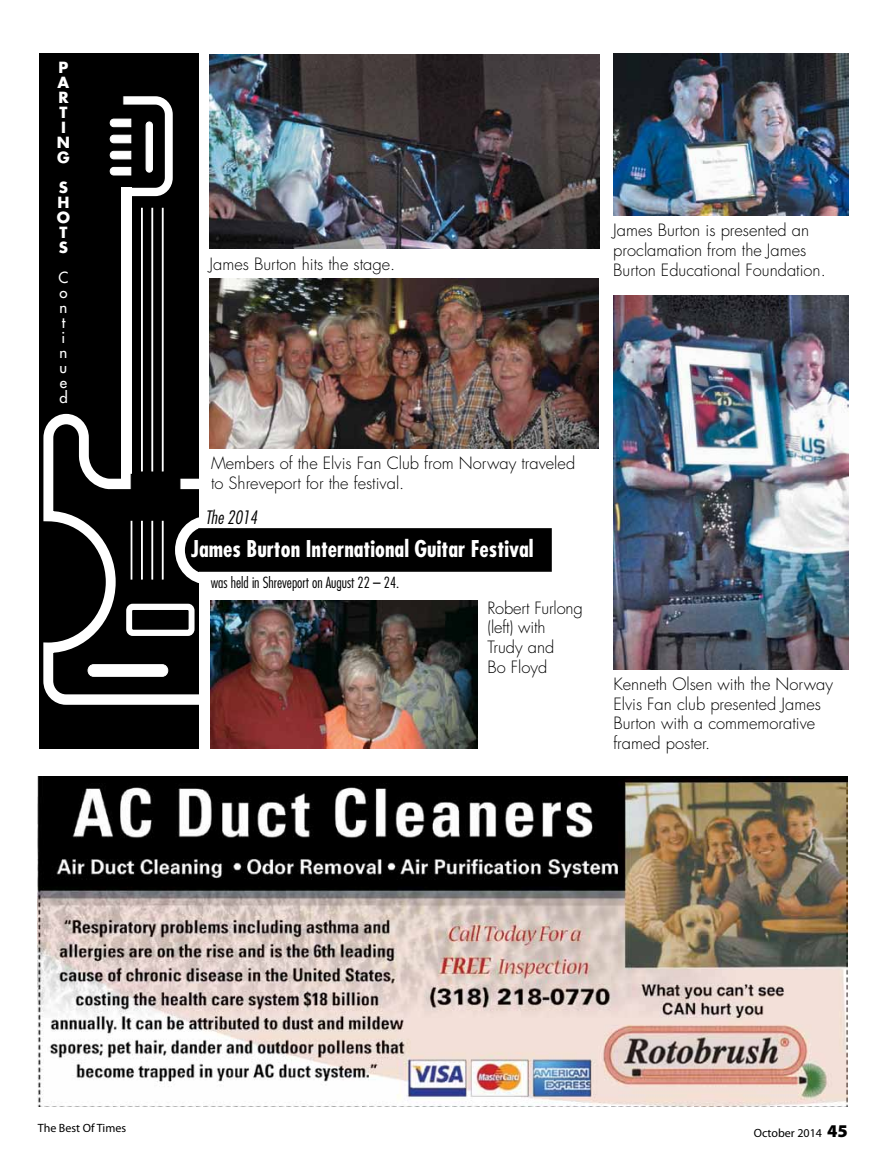
<style>
.page{position:relative;width:891px;height:1161px;background:#fff}
.page>*{position:absolute;margin:0;border:0;box-sizing:border-box;transform-origin:0 0}
.t1{font:700 condensed 22.5px "Futura Std";color:#fff}
.t2{font:italic 300 condensed 18px "Futura Std";color:#000}
.t3{font:300 16.5px/19.8px "Futura Std";color:#000}
.t4{font:300 condensed 15px "Futura Std";color:#000}
.t5{font:700 15px/15px "Futura Std";color:#fff}
.t6{font:500 15px/15px "Futura Std";color:#fff}
.t7{font:12px "Myriad Pro";color:#000}
.s1{font-weight:900;font-size:18px}
</style>
<div class="page">
<img style="left:38px;top:777px;width:809px;height:330px">
<img style="left:613px;top:53px;width:236px;height:162px">
<div style="left:39px;top:53px;width:160px;height:696px;background:#000"></div>
<div style="left:95px;top:71px;width:28px;height:130px;background:#000"></div>
<svg style="left:39px;top:409px;width:160px;height:301px"></svg>
<div style="left:121px;top:188px;width:10px;height:296px;background:#fff"></div>
<div style="left:141px;top:208px;width:2px;height:263px;background:#fff;border:1px solid #fff"></div>
<hr style="left:152px;top:208px;width:1px;height:263px;background:#fff">
<hr style="left:162px;top:208px;width:1px;height:263px;background:#fff">
<hr style="left:131px;top:521px;width:1px;height:58px;background:#fff">
<div style="left:141px;top:521px;width:2px;height:58px;background:#fff;border:1px solid #fff"></div>
<hr style="left:152px;top:521px;width:1px;height:58px;background:#fff">
<hr style="left:162px;top:521px;width:1px;height:58px;background:#fff">
<div style="left:126px;top:604px;width:69px;height:32px;border:6px solid #fff;border-radius:4px"></div>
<div style="left:88px;top:665px;width:80px;height:11px;background:#fff;border-radius:6px"></div>
<div style="left:88px;top:664px;width:80px;height:13px;border:1px solid #fff;border-radius:6px"></div>
<div style="left:131px;top:474px;width:49px;height:43px;background:#000"></div>
<svg style="left:101px;top:92px;width:76px;height:108px"></svg>
<img style="left:210px;top:54px;width:389px;height:194px">
<img style="left:613px;top:295px;width:236px;height:374px">
<img style="left:210px;top:279px;width:388px;height:169px">
<img style="left:211px;top:600px;width:267px;height:149px">
<div style="left:199px;top:528px;width:353px;height:44px;background:#000"></div>
<p class="t5" style="left:57px;top:60px;width:15px">P<br>A<br>R<br>T<br>I<br>N<br>G</p>
<p class="t5" style="left:57px;top:180px;width:15px">S<br>H<br>O<br>T<br>S</p>
<p class="t6" style="left:59px;top:271px;width:11px">C o n t i n u e d</p>
<p class="t3" style="left:210px;top:254px;width:187px">James Burton hits the stage.</p>
<p class="t3" style="left:613px;top:221px;width:214px">James Burton is presented an proclamation from the James<br>Burton Educational Foundation.</p>
<p class="t3" style="left:211px;top:453px;width:366px">Members of the Elvis Fan Club from Norway traveled to Shreveport for the festival.</p>
<p class="t2" style="left:205px;top:507px;width:53px">The 2014</p>
<h1 class="t1" style="left:191px;top:535px;width:344px">James Burton International Guitar Festival</h1>
<p class="t4" style="left:211px;top:573px;width:190px">was held in Shreveport on August 22 – 24.</p>
<p class="t3" style="left:487px;top:598px;width:97px">Robert Furlong (left) with<br>Trudy and<br>Bo Floyd</p>
<p class="t3" style="left:613px;top:674px;width:221px">Kenneth Olsen with the Norway<br>Elvis Fan club presented James<br>Burton with a commemorative framed poster.</p>
<p class="t7" style="left:38px;top:1122px;width:90px">The Best Of Times</p>
<p class="t7" style="left:754px;top:1126px;width:95px">October 2014 <span class="s1">45</span></p>
</div>
